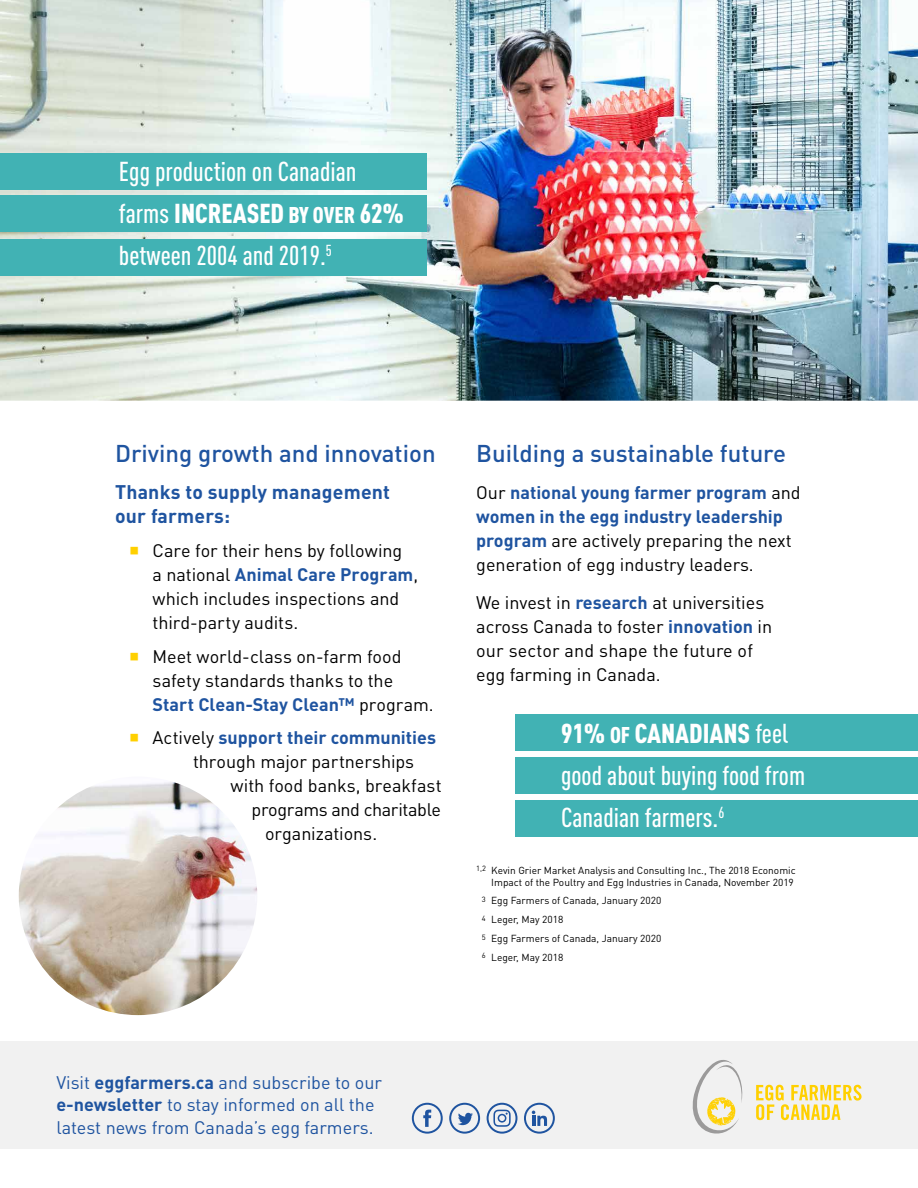
<style>
.page{position:relative;width:918px;height:1188px;background:#fff}
.page>*{position:absolute;margin:0;border:0;box-sizing:border-box;transform-origin:0 0}
.t1{font:500 27px/42px "DIN Cond";color:#fff}
.t2{font:500 24px "DIN Pro";color:#1f54a0}
.t3{font:700 19.5px/24px "DIN Pro";letter-spacing:.01em;color:#1f54a0}
.t4{font:18px/24px "DIN Pro";color:#000}
.t5{font:18px/22.5px "DIN Pro";color:#1f54a0}
.t6{font:18px "DIN Pro";letter-spacing:-.02em;color:#000}
.t7{font:10.2px/18.8px "DIN Pro";color:#000;text-align:right}
.s1{font-weight:900}
.s2{font-weight:900;font-size:22.5px}
.s3{font-weight:700;color:#1f54a0}
.s4{font-weight:700}
</style>
<div class="page">
<div style="left:516px;top:714px;width:402px;height:37px;background:#41b2b4"></div>
<div style="left:516px;top:757px;width:402px;height:36px;background:#41b2b4"></div>
<div style="left:516px;top:800px;width:402px;height:37px;background:#41b2b4"></div>
<div style="left:0;top:1041px;width:918px;height:108px;background:#f1f1f1"></div>
<svg style="left:693px;top:1060px;width:50px;height:74px"></svg>
<svg style="left:756px;top:1085px;width:106px;height:35px"></svg>
<svg style="left:412px;top:1103px;width:31px;height:31px"></svg>
<svg style="left:449px;top:1103px;width:31px;height:31px"></svg>
<svg style="left:487px;top:1103px;width:30px;height:31px"></svg>
<svg style="left:524px;top:1103px;width:31px;height:31px"></svg>
<img style="left:19px;top:777px;width:238px;height:238px;border-radius:119px">
<img style="left:0;top:0;width:918px;height:401px">
<div style="left:0;top:153px;width:427px;height:37px;background:#41b2b4"></div>
<div style="left:0;top:196px;width:427px;height:36px;background:#41b2b4"></div>
<div style="left:0;top:239px;width:427px;height:37px;background:#41b2b4"></div>
<h1 class="t1" style="left:119px;top:150px;width:287px">Egg production on Canadian farms <span class="s1">INCREASED</span> <span class="s2">BY OVER</span> <span class="s1">62% </span>between 2004 and 2019.<sup>5</sup></h1>
<h2 class="t2" style="left:115px;top:437px;width:322px">Driving growth and innovation</h2>
<p class="t3" style="left:115px;top:479px;width:277px">Thanks to supply management our farmers:</p>
<p class="t4" style="left:153px;top:538px;width:267px">Care for their hens by following<br>a national <span class="s3">Animal Care Program</span>, which includes inspections and third-party audits.</p>
<p class="t4" style="left:153px;top:643px;width:283px">Meet world-class on-farm food safety standards thanks to the<br><span class="s3">Start Clean-Stay Clean™</span> program.</p>
<p class="t4" style="left:193px;top:725px;width:245px;text-indent:-41px">Actively <span class="s3">support their communities </span>through major partnerships</p>
<p class="t4" style="left:231px;top:773px;width:213px">with food banks, breakfast</p>
<p class="t6" style="left:252px;top:798px;width:191px">programs and charitable</p>
<p class="t4" style="left:265px;top:821px;width:114px">organizations.</p>
<h2 class="t2" style="left:476px;top:437px;width:311px">Building a sustainable future</h2>
<p class="t4" style="left:476px;top:480px;width:326px">Our <span class="s3">national young farmer program</span> and <span class="s3">women in the egg industry leadership program</span> are actively preparing the next generation of egg industry leaders.</p>
<p class="t4" style="left:476px;top:589px;width:298px">We invest in <span class="s3">research</span> at universities across Canada to foster <span class="s3">innovation</span> in our sector and shape the future of egg farming in Canada.</p>
<h1 class="t1" style="left:561px;top:711px;width:246px"><span class="s1">91%</span> <span class="s2">OF</span> <span class="s1">CANADIANS</span> feel good about buying food from<br>Canadian farmers.<sup>6</sup></h1>
<p class="t7" style="left:476px;top:863px;width:321px;line-height:12px"><sup>1,2</sup> Kevin Grier Market Analysis and Consulting Inc., The 2018 Economic<br>Impact of the Poultry and Egg Industries in Canada, November 2019</p>
<p class="t7" style="left:482px;top:891px;width:181px;text-align:left"><sup>3</sup> Egg Farmers of Canada, January 2020<br><sup>4</sup> Leger, May 2018<br><sup>5</sup> Egg Farmers of Canada, January 2020<br><sup>6</sup> Leger, May 2018</p>
<p class="t5" style="left:56px;top:1070px;width:327px">Visit <span class="s4">eggfarmers.ca</span> and subscribe to our <span class="s4">e-newsletter</span> to stay informed on all the latest news from Canada’s egg farmers.</p>
</div>
